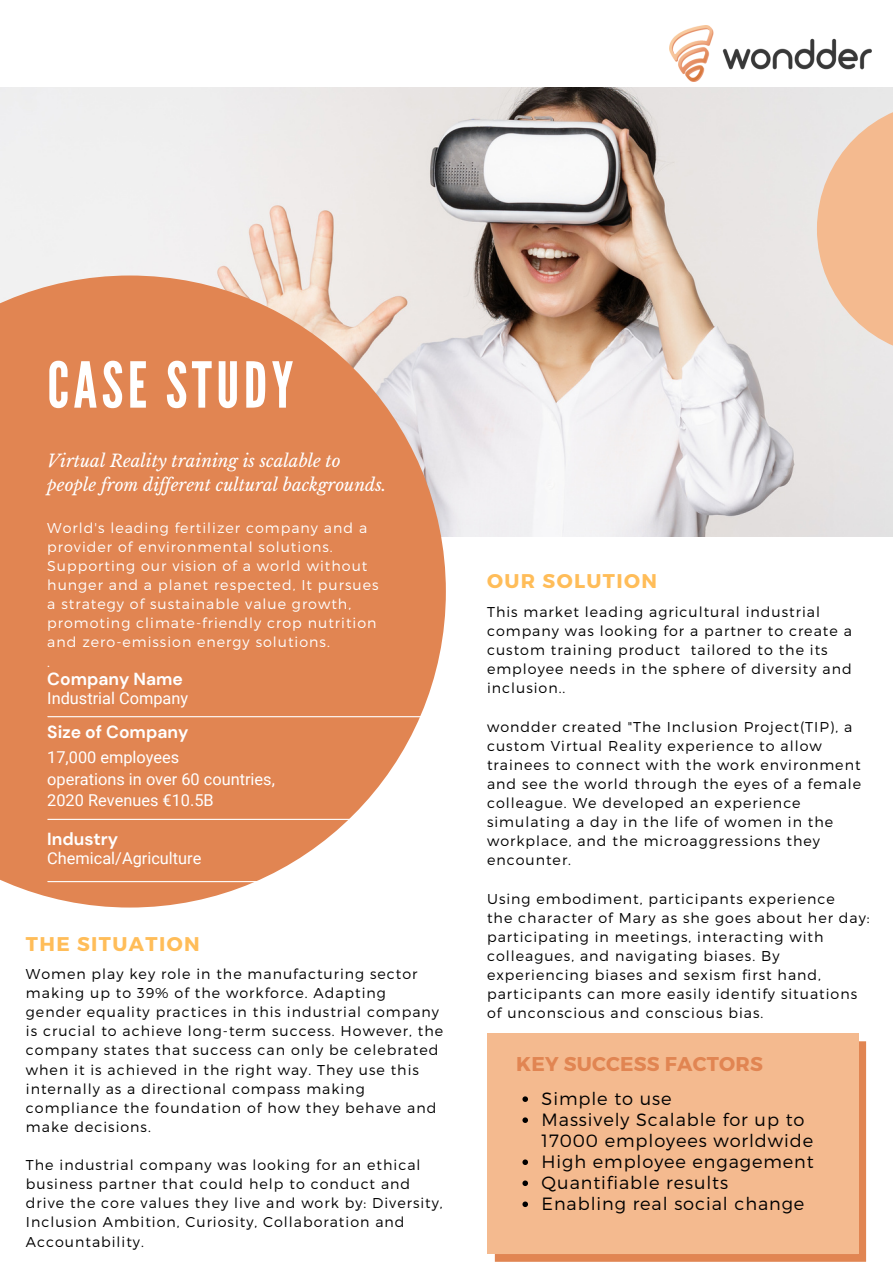
<style>
.page{position:relative;width:893px;height:1264px;background:#fff}
.page>*{position:absolute;margin:0;border:0;box-sizing:border-box;transform-origin:0 0}
.t1{font:63.15px "League Gothic";letter-spacing:.07em;color:#fff}
.t2{font:700 19.95px "Montserrat";letter-spacing:.01em;color:#e18552}
.t3{font:700 19.8px "Montserrat";letter-spacing:.07em;color:#ffbd59}
.t4{font:300 17.7px/21px "Montserrat";letter-spacing:.05em;color:#000}
.t5{font:700 17.4px "DM Sans";color:#fff}
.t6{font:italic 17.1px/23.5px "Libre Baskerville";color:#fff}
.t7{font:16.35px/21.3px "Roboto";color:#fff}
.t8{font:300 14.25px/19px "Montserrat";letter-spacing:.07em;color:#000}
.t9{font:300 14.25px/19px "Montserrat";letter-spacing:.07em;color:#fff}
</style>
<div class="page">
<img style="left:669px;top:26px;width:202px;height:55px">
<img style="left:0;top:87px;width:892px;height:449px">
<svg style="left:0;top:275px;width:446px;height:632px;background:#e4966b"></svg>
<hr style="left:48px;top:716px;width:373px;height:1px;background:#fff">
<hr style="left:48px;top:818px;width:337px;height:2px;background:#fff">
<hr style="left:48px;top:881px;width:274px;height:1px;background:#fff">
<svg style="left:816px;top:101px;width:76px;height:255px;background:#efcaaf"></svg>
<svg style="left:495px;top:1041px;width:371px;height:220px;background:#e38b59"></svg>
<div style="left:487px;top:1033px;width:371px;height:220px;background:#f4ba8f"></div>
<svg style="left:522px;top:1096px;width:6px;height:5px"></svg>
<svg style="left:522px;top:1117px;width:6px;height:5px"></svg>
<svg style="left:522px;top:1159px;width:6px;height:5px"></svg>
<svg style="left:522px;top:1180px;width:6px;height:5px"></svg>
<svg style="left:522px;top:1201px;width:6px;height:5px"></svg>
<h1 class="t1" style="left:47px;top:348px;width:247px">CASE STUDY</h1>
<p class="t6" style="left:47px;top:449px;width:340px">Virtual Reality training is scalable to people from dif erent cultural backgrounds.</p>
<p class="t9" style="left:47px;top:517px;width:333px">World's leading fertilizer company and a provider of environmental solutions.<br>Supporting our vision of a world without hunger and a planet respected, It pursues a strategy of sustainable value growth, promoting climate-friendly crop nutrition and zero-emission energy solutions.<br>.</p>
<p class="t7" style="left:47px;top:687px;width:142px">Industrial Company</p>
<p class="t5" style="left:47px;top:667px;width:137px">Company Name</p>
<p class="t5" style="left:47px;top:720px;width:143px">Size of Company</p>
<p class="t7" style="left:47px;top:747px;width:229px">17,000 employees<br>operations in over 60 countries,<br>2020 Revenues €10.5B</p>
<p class="t5" style="left:47px;top:827px;width:72px">Industry</p>
<p class="t7" style="left:47px;top:847px;width:156px">Chemical/Agriculture</p>
<h3 class="t3" style="left:26px;top:931px;width:175px">THE SITUATION</h3>
<p class="t8" style="left:26px;top:963px;width:419px">Women play key role in the manufacturing sector making up to 39% of the workforce. Adapting gender equality practices in this industrial company is crucial to achieve long-term success. However, the company states that success can only be celebrated when it is achieved in the right way. They use this internally as a directional compass making compliance the foundation of how they behave and make decisions.</p>
<p class="t8" style="left:26px;top:1154px;width:418px">The industrial company was looking for an ethical business partner that could help to conduct and drive the core values they live and work by: Diversity, Inclusion Ambition, Curiosity, Collaboration and Accountability.</p>
<h3 class="t3" style="left:487px;top:568px;width:171px">OUR SOLUTION</h3>
<p class="t8" style="left:487px;top:601px;width:366px">This market leading agricultural industrial company was looking for a partner to create a custom training product tailored to the its employee needs in the sphere of diversity and inclusion..</p>
<p class="t8" style="left:487px;top:716px;width:375px">wondder created "The Inclusion Project(TIP), a custom Virtual Reality experience to allow trainees to connect with the work environment and see the world through the eyes of a female colleague. We developed an experience simulating a day in the life of women in the workplace, and the microaggressions they encounter.</p>
<p class="t8" style="left:487px;top:888px;width:384px">Using embodiment, participants experience<br>the character of Mary as she goes about her day: participating in meetings, interacting with colleagues, and navigating biases. By experiencing biases and sexism first hand, participants can more easily identify situations of unconscious and conscious bias.</p>
<h2 class="t2" style="left:516px;top:1050px;width:248px">KEY SUCCESS FACTORS</h2>
<p class="t4" style="left:541px;top:1087px;width:273px">Simple to use<br>Massively Scalable for up to<br>17000 employees worldwide<br>High employee engagement<br>Quantifiable results<br>Enabling real social change</p>
</div>
